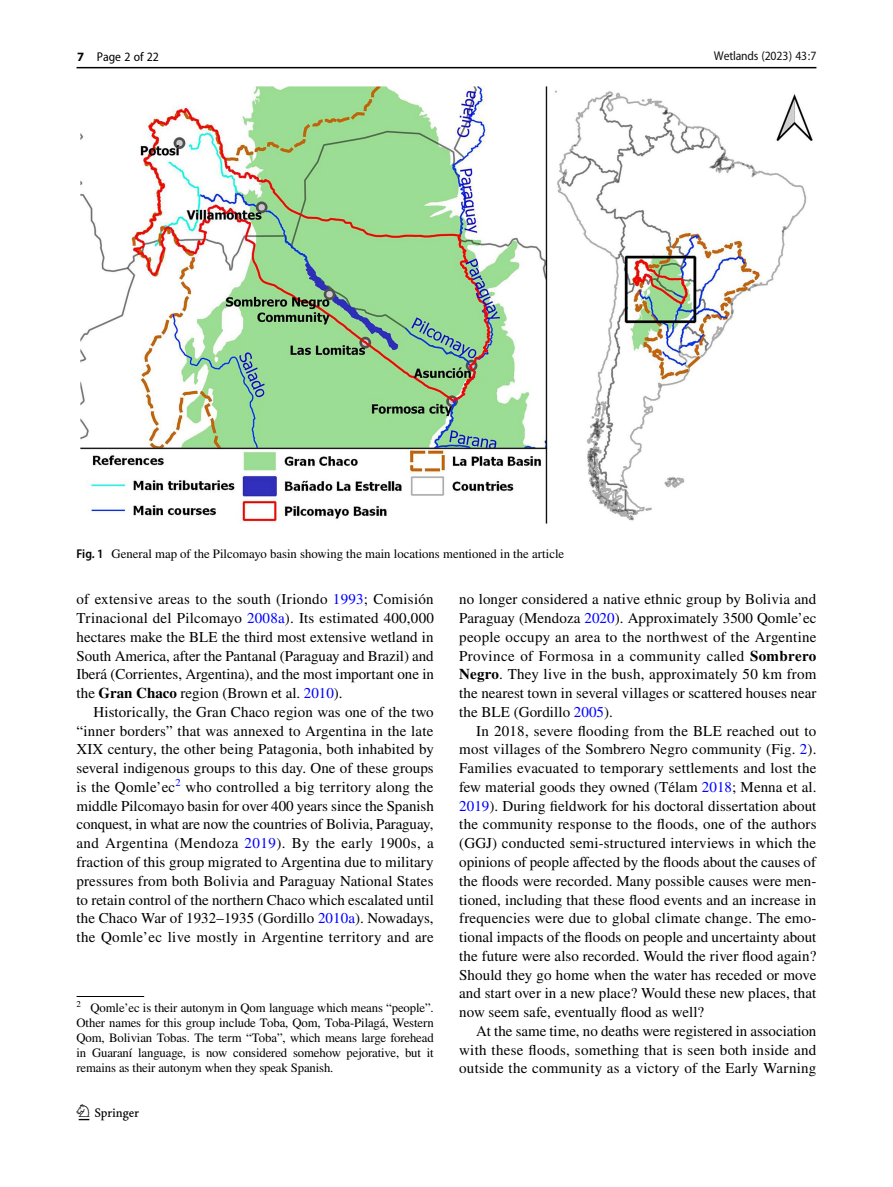
<style>
.page{position:relative;width:893px;height:1187px;background:#fff}
.page>*{position:absolute;margin:0;border:0;box-sizing:border-box;transform-origin:0 0}
.t1{font:22.5px "Springnew Regular 2";color:#000}
.t2{font:15px/18.8px "STIX";letter-spacing:.005em;color:#000;text-align:justify}
.t3{font:12.75px/15px "STIX";color:#000;text-align:justify}
.t4{font:12.75px "Adv T Tc 488 b 0 e 6";letter-spacing:-.015em;color:#131413}
.t5{font:semi-condensed 12.75px "Myriad Pro";color:#000}
.s1{font-family:"Myriad Pro Bold 2";font-stretch:normal}
.s2{font-family:"Myriad Pro";font-weight:600;font-stretch:semi-condensed}
.s3{color:#00f}
.s4{font-weight:700}
</style>
<div class="page">
<hr style="left:77px;top:67px;width:739px;height:1px;background:#000">
<img style="left:81px;top:87px;width:731px;height:436px">
<hr style="left:77px;top:996px;width:67px;height:1px;background:#000">
<p class="t5" style="left:77px;top:49px;width:83px"><span class="s1">7</span> Page 2 of 22</p>
<p class="t4" style="left:714px;top:51px;width:104px">Wetlands (2023) 43:7</p>
<p class="t3" style="left:77px;top:547px;width:489px"><span class="s2">Fig. 1</span> General map of the Pilcomayo basin showing the main locations mentioned in the article</p>
<p class="t2" style="left:77px;top:591px;width:359px">of extensive areas to the south (Iriondo <span class="s3">1993</span>; Comisión Trinacional del Pilcomayo <span class="s3">2008a</span>). Its estimated 400,000 hectares make the BLE the third most extensive wetland in South America, after the Pantanal (Paraguay and Brazil) and Iberá (Corrientes, Argentina), and the most important one in the <span class="s4">Gran Chaco</span> region (Brown et al. <span class="s3">2010</span>).</p>
<p class="t2" style="left:77px;top:703px;width:359px;text-indent:17px">Historically, the Gran Chaco region was one of the two “inner borders” that was annexed to Argentina in the late XIX century, the other being Patagonia, both inhabited by several indigenous groups to this day. One of these groups is the Qomle’ec<sup>2</sup> who controlled a big territory along the middle Pilcomayo basin for over 400 years since the Spanish conquest, in what are now the countries of Bolivia, Paraguay, and Argentina (Mendoza <span class="s3">2019</span>). By the early 1900s, a fraction of this group migrated to Argentina due to military pressures from both Bolivia and Paraguay National States to retain control of the northern Chaco which escalated until the Chaco War of 1932–1935 (Gordillo <span class="s3">2010a</span>). Nowadays, the Qomle’ec live mostly in Argentine territory and are</p>
<p class="t3" style="left:77px;top:1000px;width:359px"><sup>2</sup> Qomle’ec is their autonym in Qom language which means “people”.<br>Other names for this group include Toba, Qom, Toba-Pilagá, Western Qom, Bolivian Tobas. The term “Toba”, which means large forehead in Guaraní language, is now considered somehow pejorative, but it remains as their autonym when they speak Spanish.</p>
<h1 class="t1" style="left:79px;top:1104px;width:62px">1 3</h1>
<p class="t2" style="left:459px;top:591px;width:359px">no longer considered a native ethnic group by Bolivia and Paraguay (Mendoza <span class="s3">2020</span>). Approximately 3500 Qomle’ec people occupy an area to the northwest of the Argentine Province of Formosa in a community called <span class="s4">Sombrero Negro</span>. They live in the bush, approximately 50 km from the nearest town in several villages or scattered houses near the BLE (Gordillo <span class="s3">2005</span>).</p>
<p class="t2" style="left:459px;top:722px;width:359px;text-indent:17px">In 2018, severe flooding from the BLE reached out to most villages of the Sombrero Negro community (Fig. <span class="s3">2</span>).<br>Families evacuated to temporary settlements and lost the few material goods they owned (Télam <span class="s3">2018</span>; Menna et al.<br><span class="s3">2019</span>). During fieldwork for his doctoral dissertation about the community response to the floods, one of the authors (GGJ) conducted semi-structured interviews in which the opinions of people affected by the floods about the causes of the floods were recorded. Many possible causes were men&shy;tioned, including that these flood events and an increase in frequencies were due to global climate change. The emo&shy;tional impacts of the floods on people and uncertainty about the future were also recorded. Would the river flood again?<br>Should they go home when the water has receded or move and start over in a new place? Would these new places, that now seem safe, eventually flood as well?</p>
<p class="t2" style="left:459px;top:1022px;width:359px;text-indent:17px">At the same time, no deaths were registered in association with these floods, something that is seen both inside and outside the community as a victory of the Early Warning</p>
</div>
